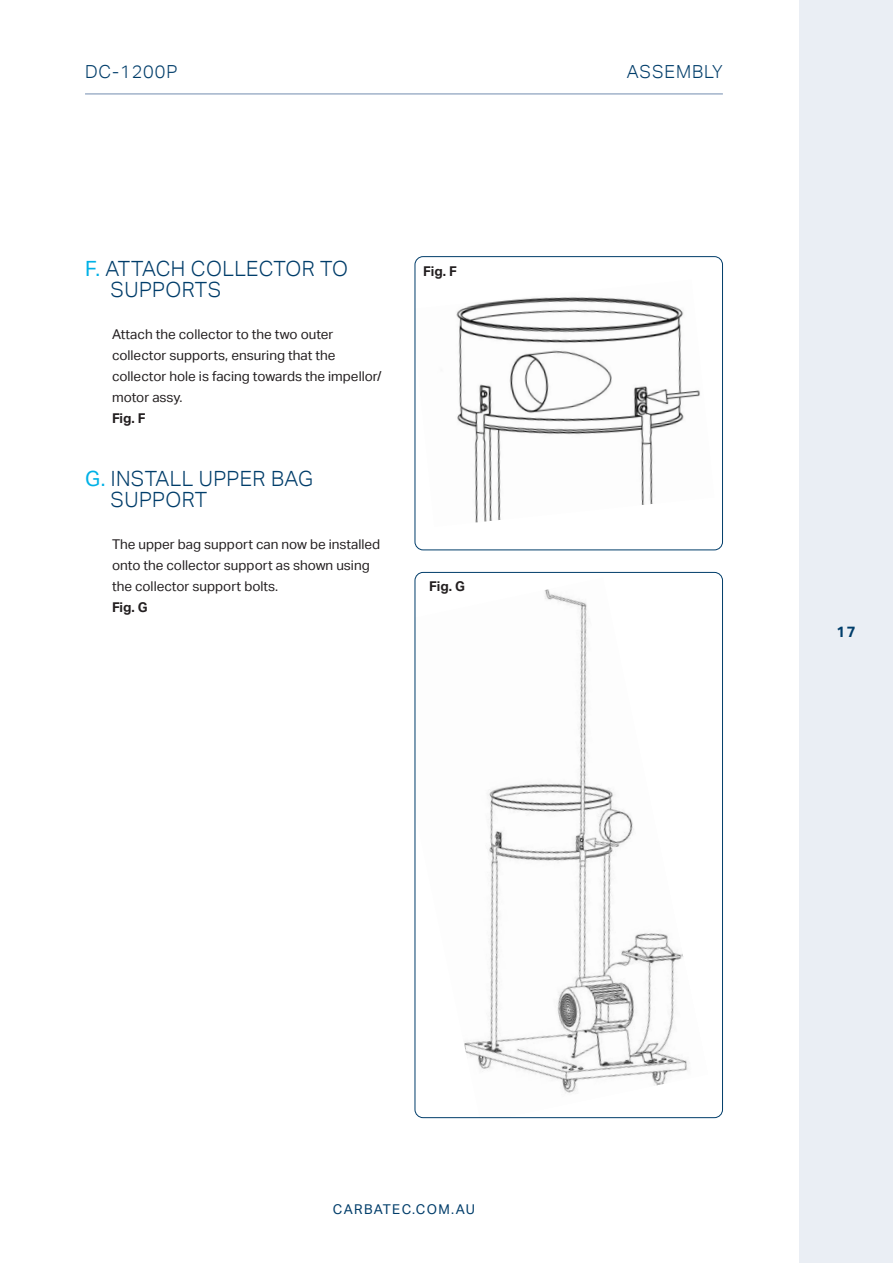
<style>
.page{position:relative;width:893px;height:1263px;background:#fff}
.page>*{position:absolute;margin:0;border:0;box-sizing:border-box;transform-origin:0 0}
._02_SUBHEAD_BLUE{font:300 21px "Aktiv Grotesk";letter-spacing:.01em;color:#003d6a}
._02_SUBHEAD_BLUE_2ND_LINE_1_INDENT{font:300 21px "Aktiv Grotesk";letter-spacing:.02em;color:#003d6a}
._03_FOLIO{font:300 18px "Aktiv Grotesk";letter-spacing:.05em;color:#003d6a}
.t1{font:700 15px "Aktiv Grotesk";color:#003d6a}
._01_BODY_INDENT{font:13.5px/21px "Aktiv Grotesk";color:#231f20}
.t2{font:13.5px "Aktiv Grotesk";letter-spacing:.1em;color:#003d6a}
._00_FIGURE_ON_PHOTO{font:700 13.5px "Aktiv Grotesk";letter-spacing:-.005em;color:#231f20}
.s1{font-weight:400;color:#00b1e6}
.s2{font-weight:700}
</style>
<div class="page">
<div style="left:799px;top:0;width:94px;height:1263px;background:#eaeef4"></div>
<hr style="left:85px;top:94px;width:638px;height:1px;background:#738caf">
<img style="left:456px;top:297px;width:244px;height:226px">
<div style="left:415px;top:256px;width:308px;height:294px;border:1px solid #003d6a;border-radius:8px"></div>
<img style="left:415px;top:589px;width:273px;height:529px">
<h2 class="_03_FOLIO" style="left:85px;top:61px;width:94px">DC-1200P</h2>
<p class="_02_SUBHEAD_BLUE" style="left:85px;top:257px;width:264px"><span class="s1">F.</span> ATTACH COLLECTOR TO</p>
<p class="_00_FIGURE_ON_PHOTO" style="left:423px;top:264px;width:36px">Fig. F</p>
<p class="_02_SUBHEAD_BLUE_2ND_LINE_1_INDENT" style="left:111px;top:278px;width:112px">SUPPORTS</p>
<p class="_01_BODY_INDENT" style="left:112px;top:324px;width:271px">Attach the collector to the two outer collector supports, ensuring that the collector hole is facing towards the impellor/ motor assy.<br><span class="s2">Fig. F</span></p>
<p class="_02_SUBHEAD_BLUE" style="left:85px;top:467px;width:229px"><span class="s1">G.</span> INSTALL UPPER BAG</p>
<p class="_02_SUBHEAD_BLUE_2ND_LINE_1_INDENT" style="left:111px;top:488px;width:98px">SUPPORT</p>
<p class="_01_BODY_INDENT" style="left:112px;top:534px;width:270px">The upper bag support can now be installed onto the collector support as shown using the collector support bolts.<br><span class="s2">Fig. G</span></p>
<p class="_00_FIGURE_ON_PHOTO" style="left:429px;top:579px;width:37px">Fig. G</p>
<p class="_03_FOLIO" style="left:627px;top:61px;width:98px">ASSEMBLY</p>
<p class="t1" style="left:837px;top:623px;width:21px">17</p>
<p class="t2" style="left:333px;top:1201px;width:144px">CARBATEC.COM.AU</p>
</div>
